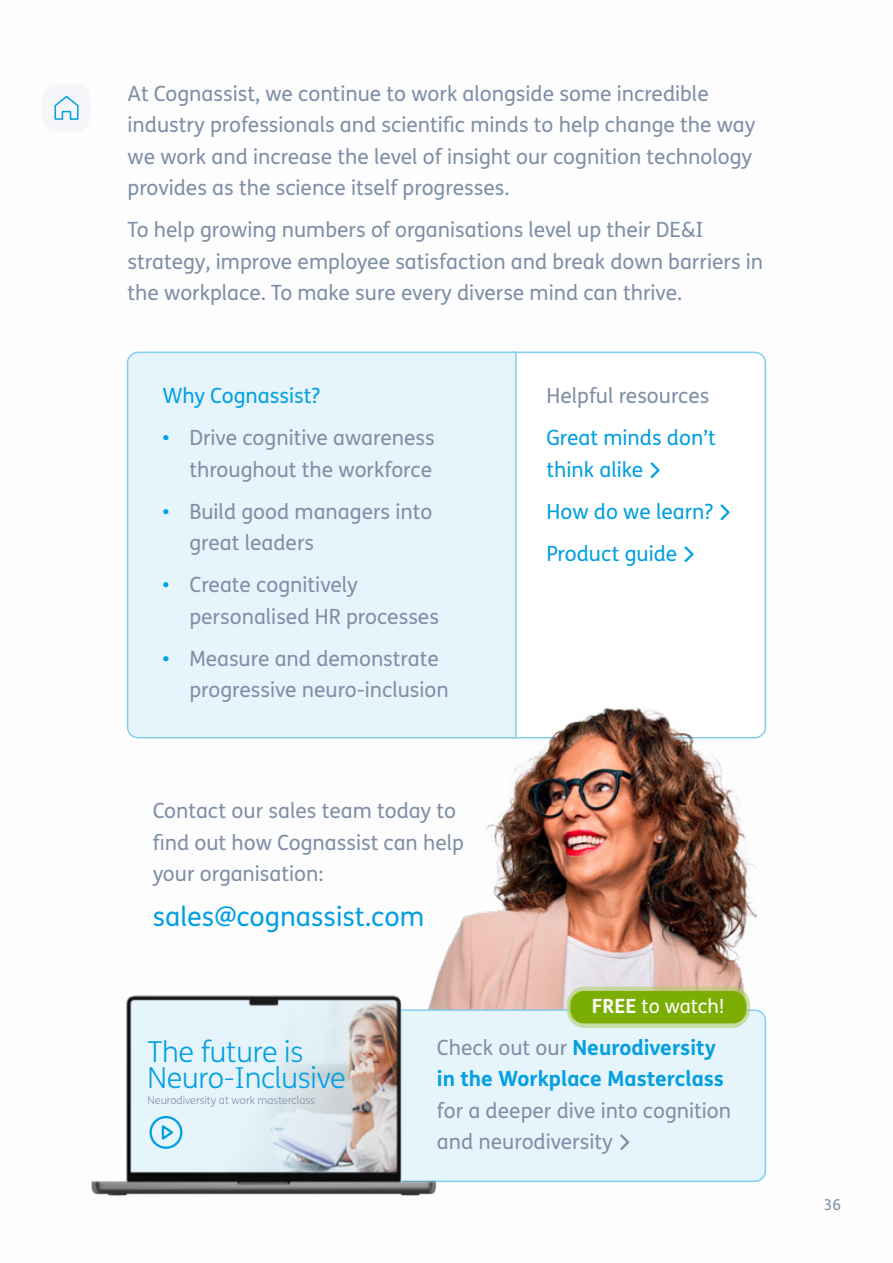
<style>
.page{position:relative;width:893px;height:1263px;background:#fff}
.page>*{position:absolute;margin:0;border:0;box-sizing:border-box;transform-origin:0 0}
.t1{font:300 28.8px/25.2px "FS Me";letter-spacing:-.01em;color:#039fe0}
.t2{font:27px "FS Me";color:#039fe0}
.t3{font:21px/31.5px "FS Me";color:#7f8fa6}
.t4{font:21px/31.5px "FS Me";color:#039fe0}
.t5{font:700 21px/31.5px "FS Me";color:#039fe0}
.t6{font:19.5px "FS Me";color:#fff}
.t7{font:15px "FS Me";color:#7f8fa6}
.t8{font:300 10.8px "FS Me";color:#7f8fa6}
.s1{color:#039fe0}
.s2{font-weight:700}
.s3{font-weight:400;color:#7f8fa6}
</style>
<div class="page">
<svg style="left:517px;top:351px;width:250px;height:388px"></svg>
<div style="left:126px;top:351px;width:391px;height:388px;background:#e6f5fc"></div>
<img style="left:426px;top:689px;width:330px;height:320px">
<div style="left:376px;top:1010px;width:389px;height:171px;background:#e6f5fc;border-radius:11px"></div>
<div style="left:376px;top:1009px;width:390px;height:173px;border:2px solid #81cfef;border-radius:11px"></div>
<div style="left:570px;top:991px;width:177px;height:33px;background:#7bae02;border-radius:14px"></div>
<div style="left:567px;top:986px;width:183px;height:42px;border:4px solid #b0ce67;border-radius:16px"></div>
<img style="left:91px;top:977px;width:362px;height:219px">
<div style="left:43px;top:84px;width:48px;height:48px;background:#f5f6fa;border-radius:15px"></div>
<svg style="left:54px;top:95px;width:25px;height:25px"></svg>
<svg style="left:651px;top:462px;width:9px;height:16px"></svg>
<svg style="left:721px;top:504px;width:9px;height:16px"></svg>
<svg style="left:685px;top:546px;width:9px;height:16px"></svg>
<p class="t3" style="left:128px;top:77px;width:629px">At Cognassist, we continue to work alongside some incredible industry professionals and scientific minds to help change the way we work and increase the level of insight our cognition technology provides as the science itself progresses.</p>
<p class="t3" style="left:128px;top:214px;width:637px">To help growing numbers of organisations level up their DE&amp;I strategy, improve employee satisfaction and break down barriers in the workplace. To make sure every diverse mind can thrive.</p>
<p class="t4" style="left:162px;top:379px;width:159px">Why Cognassist?</p>
<p class="t3" style="left:162px;top:421px;width:274px;text-align:right"><span class="s1">•</span> Drive cognitive awareness throughout the workforce</p>
<p class="t3" style="left:189px;top:495px;width:245px;text-indent:-27px"><span class="s1">•</span> Build good managers into great leaders</p>
<p class="t3" style="left:189px;top:569px;width:251px;text-indent:-27px"><span class="s1">•</span> Create cognitively personalised HR processes</p>
<p class="t3" style="left:189px;top:642px;width:261px;text-indent:-27px"><span class="s1">•</span> Measure and demonstrate progressive neuro-inclusion</p>
<p class="t3" style="left:153px;top:795px;width:313px">Contact our sales team today to find out how Cognassist can help your organisation:</p>
<p class="t2" style="left:153px;top:897px;width:273px">sales@cognassist.com</p>
<p class="t3" style="left:547px;top:379px;width:165px">Helpful resources</p>
<p class="t4" style="left:547px;top:421px;width:171px">Great minds don’t think alike ❖□■▼</p>
<p class="t4" style="left:547px;top:490px;width:185px;line-height:42.2px">How do we learn? ❖□■▼<br>Product guide ❖□■▼</p>
<p class="t6" style="left:592px;top:993px;width:134px"><span class="s2">FREE</span> to watch!</p>
<h1 class="t1" style="left:148px;top:1039px;width:200px">The future is<br>Neuro-Inclusive</h1>
<p class="t8" style="left:148px;top:1093px;width:169px">Neurodiversity at work masterclass</p>
<p class="t5" style="left:437px;top:1030px;width:288px"><span class="s3">Check out our</span> Neurodiversity in the Workplace Masterclass</p>
<p class="t3" style="left:437px;top:1094px;width:296px">for a deeper dive into cognition and neurodiversity ❖□■▼</p>
<p class="t7" style="left:824px;top:1195px;width:19px">36</p>
</div>
